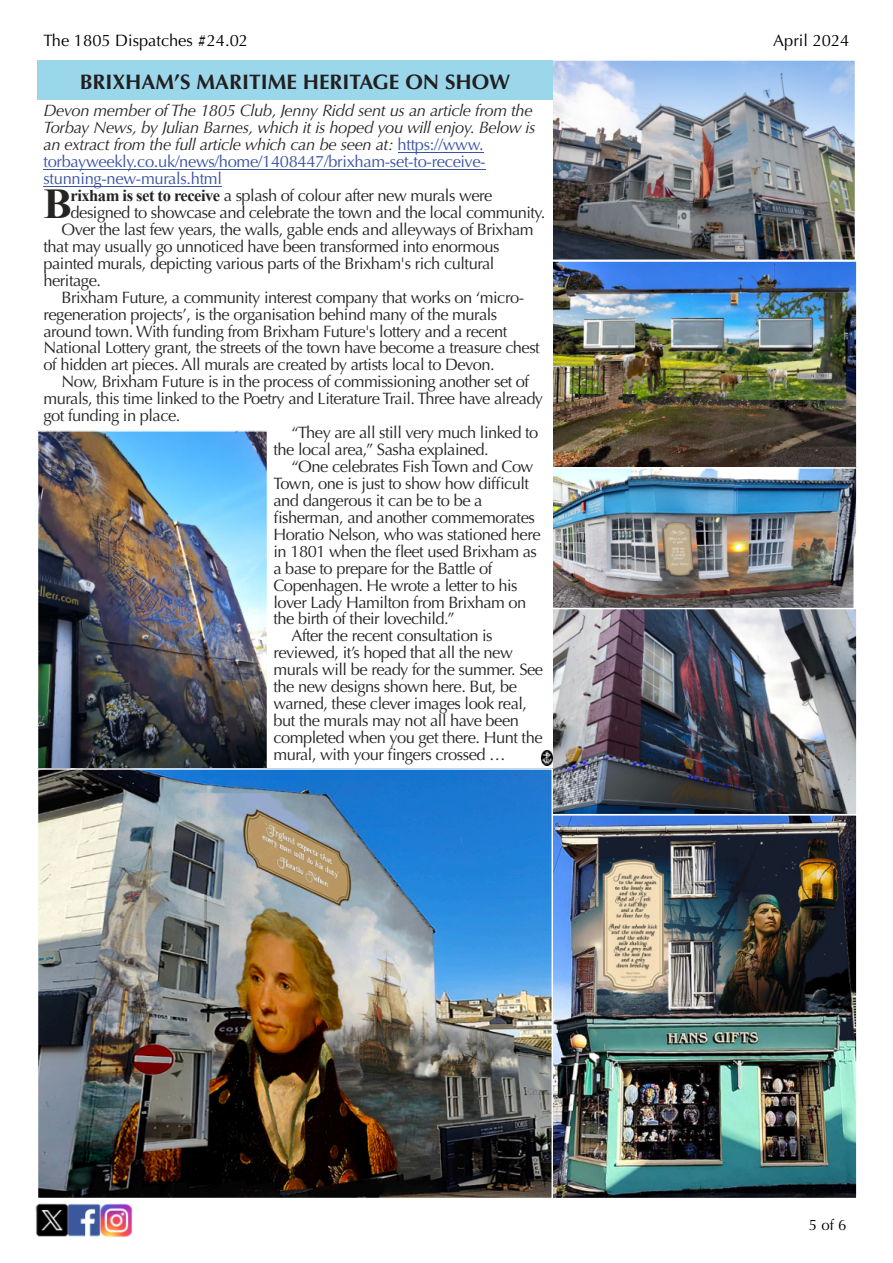
<style>
.page{position:relative;width:893px;height:1263px;background:#fff}
.page>*{position:absolute;margin:0;border:0;box-sizing:border-box;transform-origin:0 0}
.t1{font:700 42.45px "Times New Roman";color:#262423}
.t2{font:700 21px "Optima";color:#231f20}
.t3{font:16.5px "Optima";letter-spacing:-.03em;color:#262423}
.t4{font:italic 16.5px/17px "Optima";letter-spacing:-.02em;color:#262423}
.t5{font:16.5px "Optima";color:#000}
.t6{font:15px "Optima";color:#000}
.s1{font-style:normal;color:#3a53a3}
.s2{font-family:"Times New Roman";font-weight:700}
</style>
<div class="page">
<img style="left:35px;top:1203px;width:98px;height:35px">
<hr style="left:397px;top:152px;width:86px;height:1px;background:#3a53a3">
<hr style="left:44px;top:169px;width:441px;height:1px;background:#3a53a3">
<hr style="left:44px;top:186px;width:178px;height:1px;background:#3a53a3">
<img style="left:553px;top:61px;width:302px;height:1136px">
<div style="left:551px;top:59px;width:305px;height:202px;border:1px solid #fff"></div>
<div style="left:551px;top:260px;width:306px;height:209px;border:1px solid #fff"></div>
<div style="left:551px;top:467px;width:306px;height:142px;border:1px solid #fff"></div>
<div style="left:551px;top:608px;width:306px;height:207px;border:1px solid #fff"></div>
<img style="left:39px;top:432px;width:227px;height:336px">
<div style="left:37px;top:430px;width:231px;height:385px;border:1px solid #fff"></div>
<img style="left:39px;top:770px;width:512px;height:427px">
<div style="left:38px;top:60px;width:514px;height:39px;background:#9bd7eb"></div>
<img style="left:541px;top:750px;width:11px;height:15px">
<p class="t5" style="left:44px;top:31px;width:206px">The 1805 Dispatches #24.02</p>
<p class="t5" style="left:773px;top:31px;width:78px">April 2024</p>
<p class="t2" style="left:80px;top:69px;width:431px">BRIXHAM’S MARITIME HERITAGE ON SHOW</p>
<p class="t4" style="left:44px;top:103px;width:493px">Devon member of The 1805 Club, Jenny Ridd sent us an article from the Torbay News, by Julian Barnes, which it is hoped you will enjoy. Below is an extract from the full article which can be seen at: <span class="s1">https://www. torbayweekly.co.uk/news/home/1408447/brixham-set-to-receive&shy;stunning-new-murals.html</span></p>
<h1 class="t1" style="left:44px;top:190px;width:30px">B</h1>
<p class="t3" style="left:71px;top:186px;width:423px"><span class="s2">rixham is set to receive</span> a splash of colour after new murals were</p>
<p class="t3" style="left:71px;top:203px;width:476px">designed to showcase and celebrate the town and the local community.</p>
<p class="t3" style="left:62px;top:220px;width:473px">Over the last few years, the walls, gable ends and alleyways of Brixham</p>
<p class="t3" style="left:44px;top:237px;width:457px">that may usually go unnoticed have been transformed into enormous</p>
<p class="t3" style="left:44px;top:254px;width:452px">painted murals, depicting various parts of the Brixham's rich cultural</p>
<p class="t3" style="left:44px;top:271px;width:59px">heritage.</p>
<p class="t3" style="left:62px;top:288px;width:464px">Brixham Future, a community interest company that works on ‘micro-</p>
<p class="t3" style="left:44px;top:304px;width:455px">regeneration projects’, is the organisation behind many of the murals</p>
<p class="t3" style="left:44px;top:321px;width:465px">around town. With funding from Brixham Future's lottery and a recent</p>
<p class="t3" style="left:44px;top:338px;width:498px">National Lottery grant, the streets of the town have become a treasure chest</p>
<p class="t3" style="left:44px;top:355px;width:452px">of hidden art pieces. All murals are created by artists local to Devon.</p>
<p class="t3" style="left:62px;top:372px;width:469px">Now, Brixham Future is in the process of commissioning another set of</p>
<p class="t3" style="left:44px;top:389px;width:501px">murals, this time linked to the Poetry and Literature Trail. Three have already</p>
<p class="t3" style="left:44px;top:406px;width:138px">got funding in place.</p>
<p class="t3" style="left:291px;top:423px;width:248px">“They are all still very much linked to</p>
<p class="t3" style="left:273px;top:440px;width:217px">the local area,” Sasha explained.</p>
<p class="t3" style="left:291px;top:457px;width:243px">“One celebrates Fish Town and Cow</p>
<p class="t3" style="left:273px;top:474px;width:257px">Town, one is just to show how difficult</p>
<p class="t3" style="left:273px;top:491px;width:210px">and dangerous it can be to be a</p>
<p class="t3" style="left:273px;top:508px;width:263px">fisherman, and another commemorates</p>
<p class="t3" style="left:273px;top:525px;width:269px">Horatio Nelson, who was stationed here</p>
<p class="t3" style="left:273px;top:542px;width:265px">in 1801 when the fleet used Brixham as</p>
<p class="t3" style="left:273px;top:559px;width:220px">a base to prepare for the Battle of</p>
<p class="t3" style="left:273px;top:575px;width:246px">Copenhagen. He wrote a letter to his</p>
<p class="t3" style="left:273px;top:592px;width:254px">lover Lady Hamilton from Brixham on</p>
<p class="t3" style="left:273px;top:609px;width:183px">the birth of their lovechild.”</p>
<p class="t3" style="left:291px;top:626px;width:203px">After the recent consultation is</p>
<p class="t3" style="left:273px;top:643px;width:241px">reviewed, it’s hoped that all the new</p>
<p class="t3" style="left:273px;top:660px;width:271px">murals will be ready for the summer. See</p>
<p class="t3" style="left:273px;top:677px;width:245px">the new designs shown here. But, be</p>
<p class="t3" style="left:273px;top:694px;width:255px">warned, these clever images look real,</p>
<p class="t3" style="left:273px;top:711px;width:247px">but the murals may not all have been</p>
<p class="t3" style="left:273px;top:728px;width:271px">completed when you get there. Hunt the</p>
<p class="t3" style="left:273px;top:745px;width:234px">mural, with your fingers crossed …</p>
<p class="t6" style="left:808px;top:1216px;width:39px">5 of 6</p>
</div>
